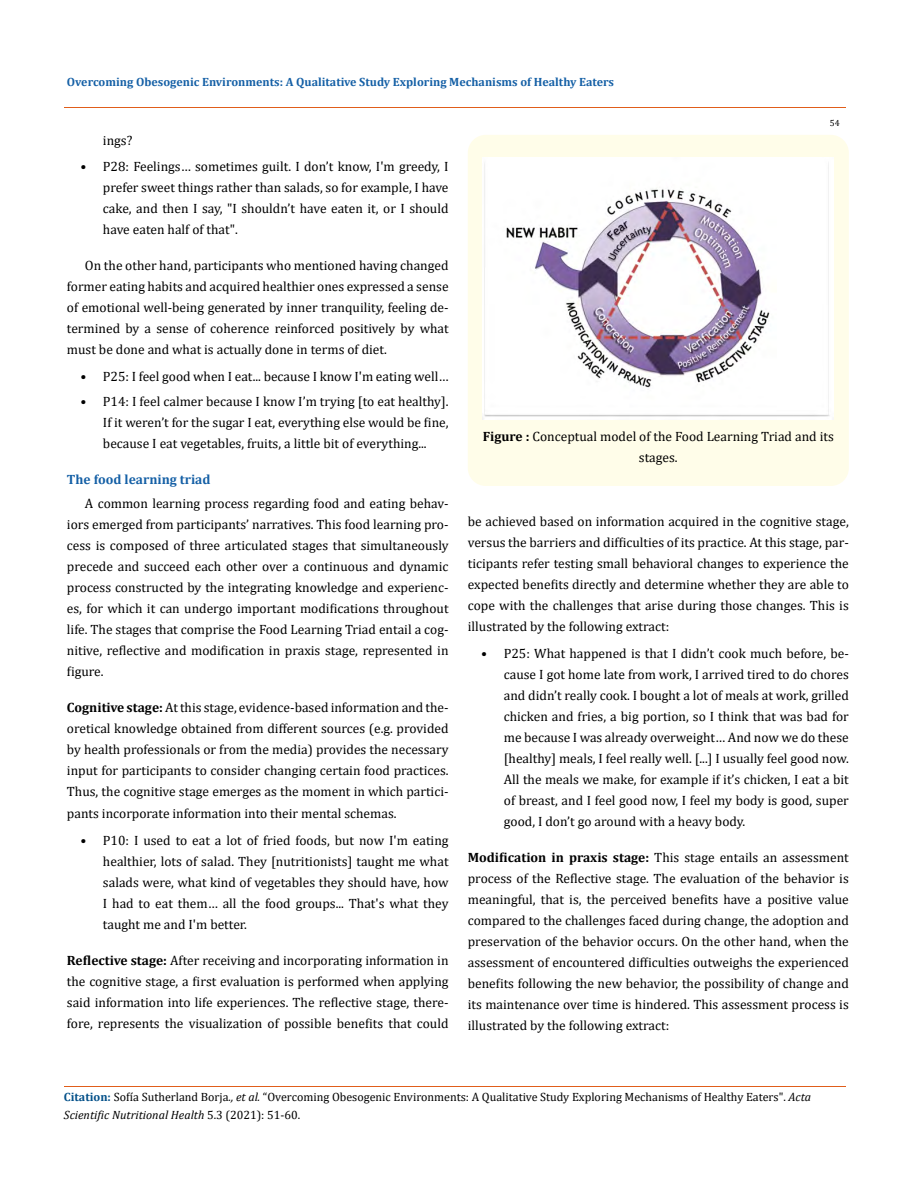
<style>
.page{position:relative;width:917px;height:1188px;background:#fff}
.page>*{position:absolute;margin:0;border:0;box-sizing:border-box;transform-origin:0 0}
.t1{font:13.5px/21px "Cambria";color:#000;text-align:justify}
.t2{font:700 13.5px "Cambria";color:#1560a6}
.t3{font:12px/18px "Cambria";color:#000}
.t4{font:700 12px "Cambria";color:#1560a6}
.t5{font:9px "Cambria";color:#000}
.s1{font-weight:700}
.s2{font-weight:700;color:#035089}
.s3{font-style:italic}
</style>
<div class="page">
<div style="left:468px;top:135px;width:380px;height:351px;background:#fffde9;border-radius:18px"></div>
<img style="left:483px;top:158px;width:350px;height:261px">
<hr style="left:64px;top:108px;width:781px;height:1px;background:#e05d1a">
<hr style="left:64px;top:1086px;width:781px;height:1px;background:#e05d1a">
<p class="t4" style="left:67px;top:73px;width:548px">Overcoming Obesogenic Environments: A Qualitative Study Exploring Mechanisms of Healthy Eaters</p>
<p class="t5" style="left:829px;top:118px;width:11px">54</p>
<p class="t1" style="left:103px;top:130px;width:31px">ings?</p>
<p class="t1" style="left:103px;top:156px;width:347px;text-indent:-23px">• P28: Feelings… sometimes guilt. I don’t know, I'm greedy, I prefer sweet things rather than salads, so for example, I have cake, and then I say, "I shouldn’t have eaten it, or I should have eaten half of that".</p>
<p class="t1" style="left:67px;top:255px;width:383px;text-indent:18px">On the other hand, participants who mentioned having changed former eating habits and acquired healthier ones expressed a sense of emotional well-being generated by inner tranquility, feeling de&shy;termined by a sense of coherence reinforced positively by what must be done and what is actually done in terms of diet.</p>
<p class="t1" style="left:80px;top:366px;width:369px">• P25: I feel good when I eat... because I know I'm eating well…</p>
<p class="t1" style="left:103px;top:391px;width:347px;text-indent:-23px">• P14: I feel calmer because I know I’m trying [to eat healthy].<br>If it weren’t for the sugar I eat, everything else would be fine, because I eat vegetables, fruits, a little bit of everything...</p>
<p class="t2" style="left:67px;top:470px;width:145px">The food learning triad</p>
<p class="t1" style="left:67px;top:493px;width:383px;text-indent:18px">A common learning process regarding food and eating behav&shy;iors emerged from participants’ narratives. This food learning pro&shy;cess is composed of three articulated stages that simultaneously precede and succeed each other over a continuous and dynamic process constructed by the integrating knowledge and experienc&shy;es, for which it can undergo important modifications throughout life. The stages that comprise the Food Learning Triad entail a cog&shy;nitive, reflective and modification in praxis stage, represented in figure.</p>
<p class="t1" style="left:67px;top:697px;width:383px"><span class="s1">Cognitive stage:</span> At this stage, evidence-based information and the&shy;oretical knowledge obtained from different sources (e.g. provided by health professionals or from the media) provides the necessary input for participants to consider changing certain food practices.<br>Thus, the cognitive stage emerges as the moment in which partici&shy;pants incorporate information into their mental schemas.</p>
<p class="t1" style="left:103px;top:829px;width:347px;text-indent:-23px">• P10: I used to eat a lot of fried foods, but now I'm eating healthier, lots of salad. They [nutritionists] taught me what salads were, what kind of vegetables they should have, how I had to eat them… all the food groups... That's what they taught me and I'm better.</p>
<p class="t1" style="left:67px;top:949px;width:383px"><span class="s1">Reflective stage:</span> After receiving and incorporating information in the cognitive stage, a first evaluation is performed when applying said information into life experiences. The reflective stage, there&shy;fore, represents the visualization of possible benefits that could</p>
<p class="t1" style="left:483px;top:426px;width:352px;text-align:center"><span class="s1">Figure :</span> Conceptual model of the Food Learning Triad and its stages.</p>
<p class="t1" style="left:468px;top:511px;width:382px">be achieved based on information acquired in the cognitive stage, versus the barriers and difficulties of its practice. At this stage, par&shy;ticipants refer testing small behavioral changes to experience the expected benefits directly and determine whether they are able to cope with the challenges that arise during those changes. This is illustrated by the following extract:</p>
<p class="t1" style="left:504px;top:643px;width:346px;text-indent:-23px">• P25: What happened is that I didn’t cook much before, be&shy;cause I got home late from work, I arrived tired to do chores and didn’t really cook. I bought a lot of meals at work, grilled chicken and fries, a big portion, so I think that was bad for me because I was already overweight… And now we do these [healthy] meals, I feel really well. [...] I usually feel good now.<br>All the meals we make, for example if it’s chicken, I eat a bit of breast, and I feel good now, I feel my body is good, super good, I don’t go around with a heavy body.</p>
<p class="t1" style="left:468px;top:847px;width:382px"><span class="s1">Modification in praxis stage:</span> This stage entails an assessment process of the Reflective stage. The evaluation of the behavior is meaningful, that is, the perceived benefits have a positive value compared to the challenges faced during change, the adoption and preservation of the behavior occurs. On the other hand, when the assessment of encountered difficulties outweighs the experienced benefits following the new behavior, the possibility of change and its maintenance over time is hindered. This assessment process is illustrated by the following extract:</p>
<p class="t3" style="left:64px;top:1088px;width:748px"><span class="s2">Citation:</span> Sofía Sutherland Borja<span class="s3">., et al.</span> “Overcoming Obesogenic Environments: A Qualitative Study Exploring Mechanisms of Healthy Eaters". <span class="s3">Acta<br>Scientific Nutritional Health</span> 5.3 (2021): 51-60.</p>
</div>
